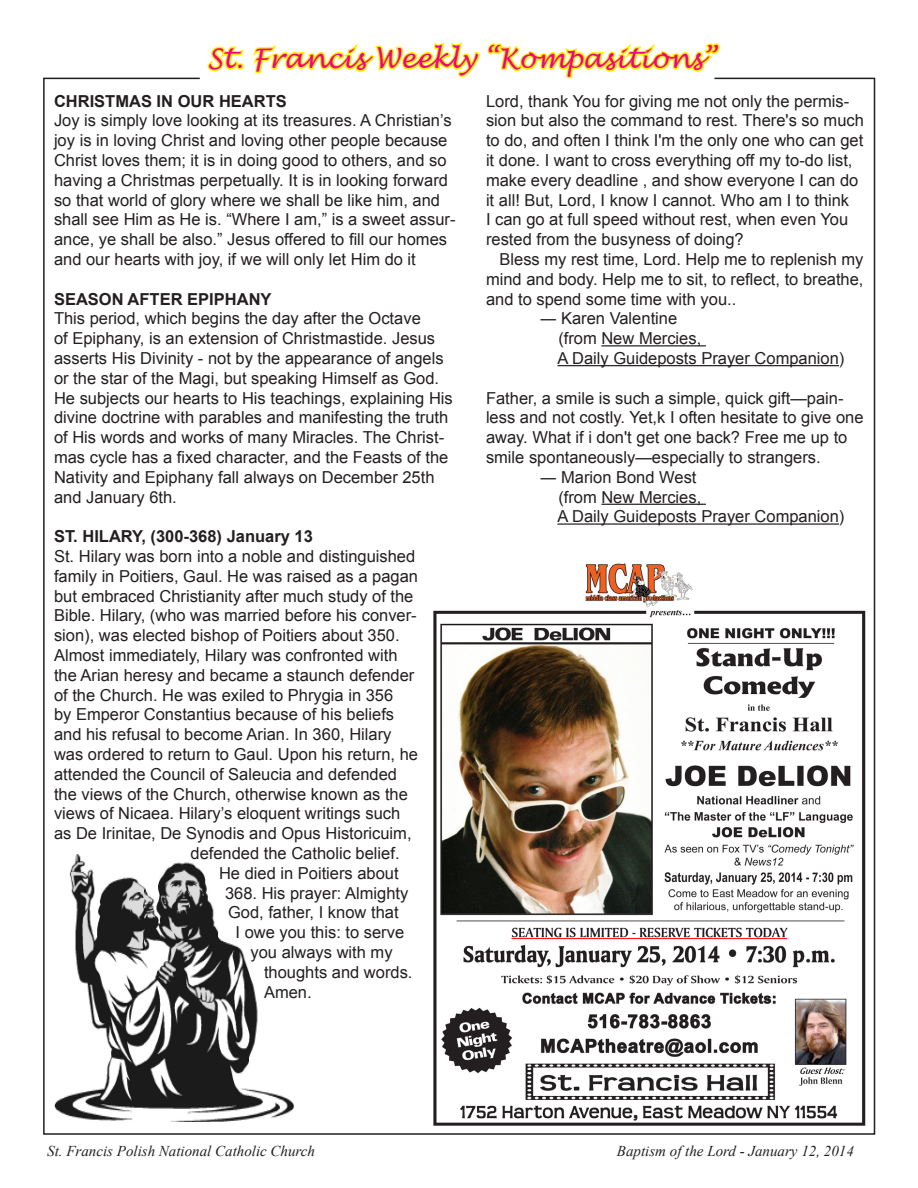
<style>
.page{position:relative;width:918px;height:1188px;background:#fff}
.page>*{position:absolute;margin:0;border:0;box-sizing:border-box;transform-origin:0 0}
.t1{font:italic 27px "Lucida Handwriting";color:#ed028c}
.OmniPage__2{font:16.5px/19.8px "Arial";color:#231f20}
.OmniPage__8{font:700 16.5px "Arial";color:#231f20}
.OmniPage__1{font:700 16.5px "Arial";color:#231f20}
.OmniPage__6{font:700 16.5px "Arial";color:#231f20}
.t2{font:italic 15px "Times New Roman";color:#231f20}
</style>
<div class="page">
<svg style="left:207px;top:42px;width:515px;height:38px"></svg>
<img style="left:54px;top:855px;width:240px;height:266px">
<hr style="left:601px;top:345px;width:105px;height:1px;background:#231f20">
<hr style="left:557px;top:365px;width:282px;height:1px;background:#231f20">
<hr style="left:601px;top:504px;width:105px;height:1px;background:#231f20">
<hr style="left:557px;top:523px;width:282px;height:2px;background:#231f20">
<img style="left:433px;top:564px;width:433px;height:562px">
<p class="t1" style="left:207px;top:42px;width:510px">St. Francis Weekly “Kompasitions”</p>
<p class="OmniPage__2" style="left:486px;top:91px;width:379px">Lord, thank You for giving me not only the permis&shy;sion but also the command to rest. There's so much to do, and often I think I'm the only one who can get it done. I want to cross everything off my to-do list, make every deadline , and show everyone I can do it all! But, Lord, I know I cannot. Who am I to think<br>I can go at full speed without rest, when even You rested from the busyness of doing?</p>
<p class="OmniPage__2" style="left:500px;top:249px;width:366px">Bless my rest time, Lord. Help me to replenish my</p>
<p class="OmniPage__2" style="left:486px;top:269px;width:379px">mind and body. Help me to sit, to reflect, to breathe,</p>
<p class="OmniPage__2" style="left:486px;top:289px;width:252px">and to spend some time with you..</p>
<p class="OmniPage__2" style="left:540px;top:309px;width:139px">― Karen Valentine</p>
<p class="OmniPage__2" style="left:558px;top:328px;width:144px">(from New Mercies,</p>
<p class="OmniPage__2" style="left:557px;top:348px;width:289px">A Daily Guideposts Prayer Companion)</p>
<p class="OmniPage__2" style="left:486px;top:388px;width:359px">Father, a smile is such a simple, quick gift—pain-</p>
<p class="OmniPage__2" style="left:486px;top:408px;width:379px">less and not costly. Yet,k I often hesitate to give one</p>
<p class="OmniPage__2" style="left:486px;top:427px;width:363px">away. What if i don't get one back? Free me up to</p>
<p class="OmniPage__2" style="left:486px;top:447px;width:336px">smile spontaneously—especially to strangers.</p>
<p class="OmniPage__2" style="left:540px;top:467px;width:158px">― Marion Bond West</p>
<p class="OmniPage__2" style="left:558px;top:487px;width:144px">(from New Mercies,</p>
<p class="OmniPage__2" style="left:557px;top:507px;width:289px">A Daily Guideposts Prayer Companion)</p>
<p class="OmniPage__1" style="left:54px;top:89px;width:234px">CHRISTMAS IN OUR HEARTS</p>
<p class="OmniPage__2" style="left:54px;top:111px;width:403px">Joy is simply love looking at its treasures. A Christian’s joy is in loving Christ and loving other people because Christ loves them; it is in doing good to others, and so having a Christmas perpetually. It is in looking forward so that world of glory where we shall be like him, and shall see Him as He is. “Where I am,” is a sweet assur&shy;ance, ye shall be also.” Jesus offered to fill our homes and our hearts with joy, if we will only let Him do it</p>
<p class="OmniPage__6" style="left:54px;top:287px;width:219px">SEASON AFTER EPIPHANY</p>
<p class="OmniPage__2" style="left:54px;top:309px;width:400px">This period, which begins the day after the Octave<br>of Epiphany, is an extension of Christmastide. Jesus asserts His Divinity ‑ not by the appearance of angels or the star of the Magi, but speaking Himself as God.<br>He subjects our hearts to His teachings, explaining His divine doctrine with parables and manifesting the truth of His words and works of many Miracles. The Christ&shy;mas cycle has a fixed character, and the Feasts of the Nativity and Epiphany fall always on December 25th and January 6th.</p>
<p class="OmniPage__8" style="left:54px;top:525px;width:260px">ST. HILARY, (300‑368) January 13</p>
<p class="OmniPage__2" style="left:54px;top:546px;width:363px">St. Hilary was born into a noble and distinguished</p>
<p class="OmniPage__2" style="left:54px;top:566px;width:366px">family in Poitiers, Gaul. He was raised as a pagan</p>
<p class="OmniPage__2" style="left:54px;top:586px;width:361px">but embraced Christianity after much study of the</p>
<p class="OmniPage__2" style="left:54px;top:606px;width:364px">Bible. Hilary, (who was married before his conver-</p>
<p class="OmniPage__2" style="left:54px;top:625px;width:347px">sion), was elected bishop of Poitiers about 350.</p>
<p class="OmniPage__2" style="left:54px;top:645px;width:345px">Almost immediately, Hilary was confronted with</p>
<p class="OmniPage__2" style="left:54px;top:665px;width:362px">the Arian heresy and became a staunch defender</p>
<p class="OmniPage__2" style="left:54px;top:685px;width:341px">of the Church. He was exiled to Phrygia in 356</p>
<p class="OmniPage__2" style="left:54px;top:705px;width:342px">by Emperor Constantius because of his beliefs</p>
<p class="OmniPage__2" style="left:54px;top:724px;width:339px">and his refusal to become Arian. In 360, Hilary</p>
<p class="OmniPage__2" style="left:54px;top:744px;width:366px">was ordered to return to Gaul. Upon his return, he</p>
<p class="OmniPage__2" style="left:54px;top:764px;width:345px">attended the Council of Saleucia and defended</p>
<p class="OmniPage__2" style="left:54px;top:784px;width:355px">the views of the Church, otherwise known as the</p>
<p class="OmniPage__2" style="left:54px;top:804px;width:348px">views of Nicaea. Hilary’s eloquent writings such</p>
<p class="OmniPage__2" style="left:54px;top:823px;width:359px">as De Irinitae, De Synodis and Opus Historicuim,</p>
<p class="OmniPage__2" style="left:190px;top:843px;width:211px">defended the Catholic belief.</p>
<p class="OmniPage__2" style="left:219px;top:863px;width:181px">He died in Poitiers about</p>
<p class="OmniPage__2" style="left:225px;top:883px;width:185px">368. His prayer: Almighty</p>
<p class="OmniPage__2" style="left:228px;top:903px;width:172px">God, father, I know that</p>
<p class="OmniPage__2" style="left:236px;top:922px;width:170px">I owe you this: to serve</p>
<p class="OmniPage__2" style="left:250px;top:942px;width:144px">you always with my</p>
<p class="OmniPage__2" style="left:264px;top:962px;width:150px">thoughts and words.</p>
<p class="OmniPage__2" style="left:264px;top:982px;width:49px">Amen.</p>
<p class="t2" style="left:47px;top:1140px;width:269px">St. Francis Polish National Catholic Church</p>
<p class="t2" style="left:617px;top:1140px;width:238px">Baptism of the Lord - January 12, 2014</p>
</div>
